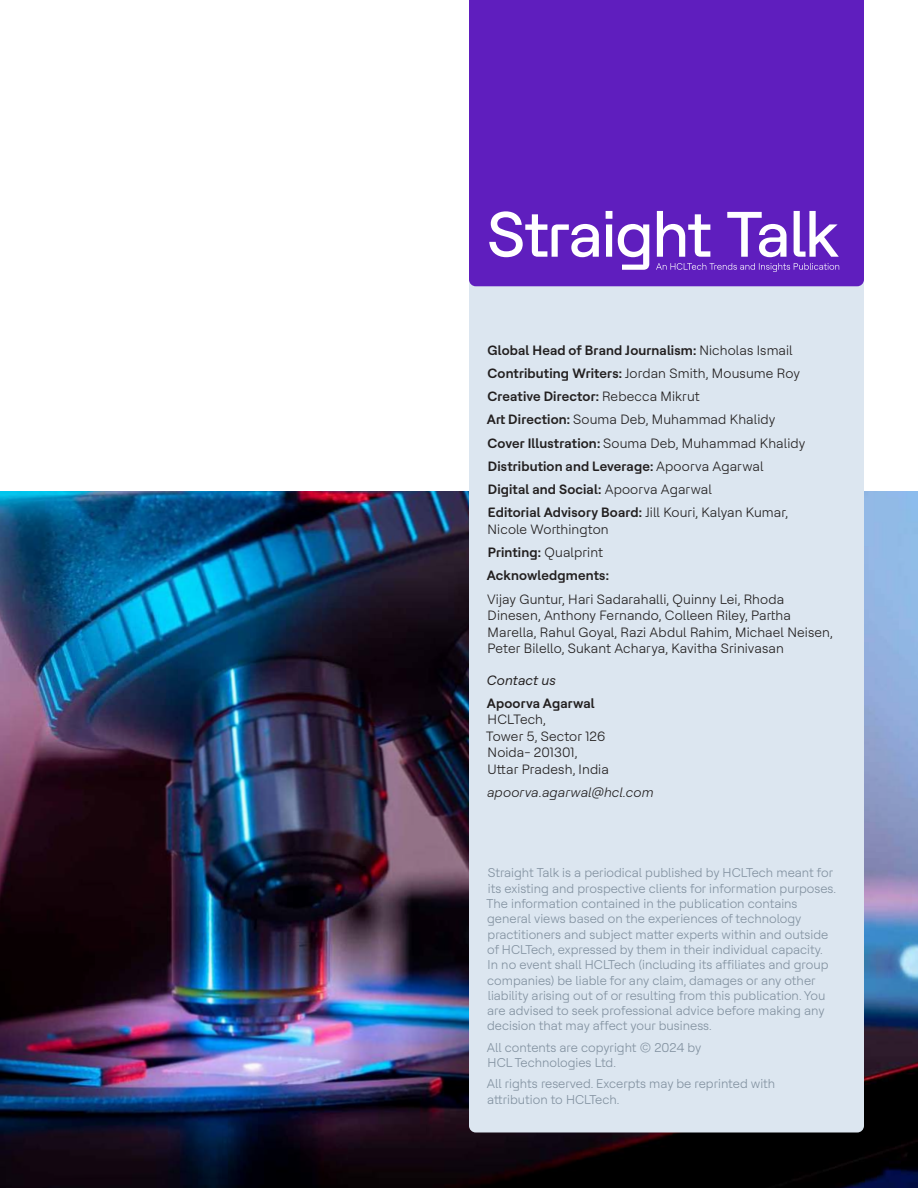
<style>
.page{position:relative;width:918px;height:1188px;background:#fff}
.page>*{position:absolute;margin:0;border:0;box-sizing:border-box;transform-origin:0 0}
.t1{font:700 13.5px/23.2px "HCL Tech Roobert";letter-spacing:.01em;color:#221f1f}
.t2{font:300 13.5px/16.5px "HCL Tech Roobert";letter-spacing:.005em;color:#221f1f}
.t3{font:italic 300 13.5px "HCL Tech Roobert";letter-spacing:.005em;color:#221f1f}
.t4{font:italic 13.5px "HCL Tech Roobert";letter-spacing:.01em;color:#221f1f}
.t5{font:300 12.75px/15.3px "HCL Tech Roobert";color:#8291a0}
.s1{font-weight:300}
.s2{font-weight:700}
</style>
<div class="page">
<img style="left:0;top:492px;width:918px;height:696px">
<div style="left:469px;top:247px;width:395px;height:885px;background:#dce6f0;border-radius:7px"></div>
<div style="left:469px;top:0;width:395px;height:286px;background:#5f1ebe"></div>
<svg style="left:489px;top:211px;width:110px;height:46px"></svg>
<svg style="left:606px;top:211px;width:6px;height:46px"></svg>
<svg style="left:618px;top:224px;width:31px;height:46px"></svg>
<svg style="left:657px;top:211px;width:53px;height:46px"></svg>
<svg style="left:727px;top:212px;width:60px;height:45px"></svg>
<svg style="left:794px;top:211px;width:45px;height:46px"></svg>
<svg style="left:656px;top:263px;width:183px;height:9px;background:#7841c8"></svg>
<p class="t1" style="left:487px;top:339px;width:320px">Global Head of Brand Journalism: <span class="s1">Nicholas Ismail </span>Contributing Writers: <span class="s1">Jordan Smith, Mousume Roy </span>Creative Director: <span class="s1">Rebecca Mikrut<br></span>Art Direction: <span class="s1">Souma Deb, Muhammad Khalidy </span>Cover Illustration: <span class="s1">Souma Deb, Muhammad Khalidy </span>Distribution and Leverage: <span class="s1">Apoorva Agarwal </span>Digital and Social: <span class="s1">Apoorva Agarwal<br></span>Editorial Advisory Board: <span class="s1">Jill Kouri, Kalyan Kumar,</span></p>
<p class="t2" style="left:487px;top:518px;width:124px;line-height:23.2px">Nicole Worthington<br><span class="s2">Printing:</span> Qualprint<br><span class="s2">Acknowledgments:</span></p>
<p class="t2" style="left:487px;top:591px;width:347px">Vijay Guntur, Hari Sadarahalli, Quinny Lei, Rhoda Dinesen, Anthony Fernando, Colleen Riley, Partha Marella, Rahul Goyal, Razi Abdul Rahim, Michael Neisen, Peter Bilello, Sukant Acharya, Kavitha Srinivasan</p>
<p class="t4" style="left:487px;top:674px;width:70px">Contact us</p>
<p class="t1" style="left:487px;top:692px;width:110px">Apoorva Agarwal</p>
<p class="t2" style="left:486px;top:712px;width:124px">HCLTech,<br>Tower 5, Sector 126<br>Noida- 201301,<br>Uttar Pradesh, India</p>
<p class="t3" style="left:487px;top:786px;width:168px">apoorva.agarwal@hcl.com</p>
<p class="t5" style="left:486px;top:866px;width:351px">Straight Talk is a periodical published by HCLTech meant for its existing and prospective clients for information purposes.<br>The information contained in the publication contains general views based on the experiences of technology practitioners and subject matter experts within and outside of HCLTech, expressed by them in their individual capacity.<br>In no event shall HCLTech (including its affiliates and group companies) be liable for any claim, damages or any other liability arising out of or resulting from this publication. You are advised to seek professional advice before making any decision that may affect your business.</p>
<p class="t5" style="left:487px;top:1040px;width:216px">All contents are copyright © 2024 by<br>HCL Technologies Ltd.</p>
<p class="t5" style="left:487px;top:1077px;width:290px">All rights reserved. Excerpts may be reprinted with attribution to HCLTech.</p>
</div>
